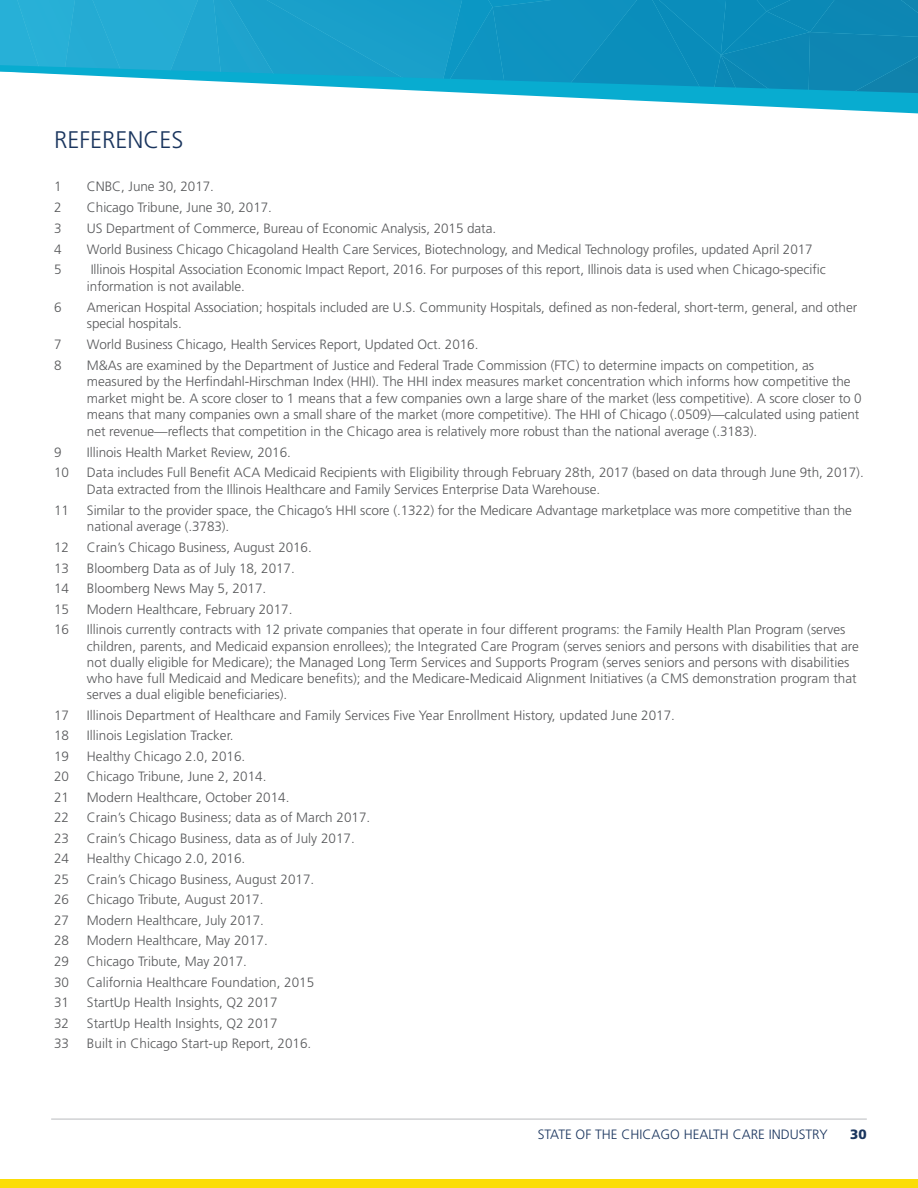
<style>
.page{position:relative;width:918px;height:1188px;background:#fff}
.page>*{position:absolute;margin:0;border:0;box-sizing:border-box;transform-origin:0 0}
.t1{font:300 24px "Frutiger LT Std";color:#1a355e}
.t2{font:300 13.5px/16.5px "Frutiger LT Std";letter-spacing:-.005em;color:#57585a}
.t3{font:300 13.5px "Frutiger LT Std";color:#1a355e}
.t4{font:900 13.5px "Frutiger LT Std";color:#1a355e}
</style>
<div class="page">
<svg style="left:0;top:0;width:918px;height:64px;background:#1599c4"></svg>
<svg style="left:0;top:64px;width:918px;height:50px"></svg>
<div style="left:0;top:1180px;width:918px;height:8px;background:#fbdd07"></div>
<hr style="left:51px;top:1118px;width:816px;height:2px;background:#d1d2d4">
<h1 class="t1" style="left:54px;top:126px;width:131px">REFERENCES</h1>
<p class="t2" style="left:54px;top:178px;width:9px">1</p>
<p class="t2" style="left:87px;top:178px;width:129px">CNBC, June 30, 2017.</p>
<p class="t2" style="left:54px;top:199px;width:9px">2</p>
<p class="t2" style="left:87px;top:199px;width:187px">Chicago Tribune, June 30, 2017.</p>
<p class="t2" style="left:54px;top:220px;width:9px">3</p>
<p class="t2" style="left:87px;top:220px;width:411px">US Department of Commerce, Bureau of Economic Analysis, 2015 data.</p>
<p class="t2" style="left:54px;top:241px;width:9px">4</p>
<p class="t2" style="left:87px;top:241px;width:727px">World Business Chicago Chicagoland Health Care Services, Biotechnology, and Medical Technology profiles, updated April 2017</p>
<p class="t2" style="left:54px;top:262px;width:9px">5</p>
<p class="t2" style="left:87px;top:262px;width:740px">Illinois Hospital Association Economic Impact Report, 2016. For purposes of this report, Illinois data is used when Chicago-specific information is not available.</p>
<p class="t2" style="left:54px;top:299px;width:9px">6</p>
<p class="t2" style="left:87px;top:299px;width:772px">American Hospital Association; hospitals included are U.S. Community Hospitals, defined as non-federal, short-term, general, and other special hospitals.</p>
<p class="t2" style="left:54px;top:336px;width:9px">7</p>
<p class="t2" style="left:87px;top:336px;width:393px">World Business Chicago, Health Services Report, Updated Oct. 2016.</p>
<p class="t2" style="left:54px;top:357px;width:9px">8</p>
<p class="t2" style="left:87px;top:357px;width:776px">M&amp;As are examined by the Department of Justice and Federal Trade Commission (FTC) to determine impacts on competition, as measured by the Herfindahl-Hirschman Index (HHI). The HHI index measures market concentration which informs how competitive the market might be. A score closer to 1 means that a few companies own a large share of the market (less competitive). A score closer to 0 means that many companies own a small share of the market (more competitive). The HHI of Chicago (.0509)—calculated using patient net revenue—reflects that competition in the Chicago area is relatively more robust than the national average (.3183).</p>
<p class="t2" style="left:54px;top:444px;width:9px">9</p>
<p class="t2" style="left:87px;top:444px;width:205px">Illinois Health Market Review, 2016.</p>
<p class="t2" style="left:54px;top:465px;width:16px">10</p>
<p class="t2" style="left:87px;top:465px;width:778px">Data includes Full Benefit ACA Medicaid Recipients with Eligibility through February 28th, 2017 (based on data through June 9th, 2017).<br>Data extracted from the Illinois Healthcare and Family Services Enterprise Data Warehouse.</p>
<p class="t2" style="left:54px;top:502px;width:16px">11</p>
<p class="t2" style="left:87px;top:502px;width:767px">Similar to the provider space, the Chicago’s HHI score (.1322) for the Medicare Advantage marketplace was more competitive than the national average (.3783).</p>
<p class="t2" style="left:54px;top:539px;width:16px">12</p>
<p class="t2" style="left:87px;top:539px;width:226px">Crain’s Chicago Business, August 2016.</p>
<p class="t2" style="left:54px;top:560px;width:16px">13</p>
<p class="t2" style="left:87px;top:560px;width:209px">Bloomberg Data as of July 18, 2017.</p>
<p class="t2" style="left:54px;top:581px;width:17px">14</p>
<p class="t2" style="left:87px;top:581px;width:181px">Bloomberg News May 5, 2017.</p>
<p class="t2" style="left:54px;top:601px;width:17px">15</p>
<p class="t2" style="left:87px;top:601px;width:207px">Modern Healthcare, February 2017.</p>
<p class="t2" style="left:54px;top:622px;width:17px">16</p>
<p class="t2" style="left:87px;top:622px;width:773px">Illinois currently contracts with 12 private companies that operate in four different programs: the Family Health Plan Program (serves children, parents, and Medicaid expansion enrollees); the Integrated Care Program (serves seniors and persons with disabilities that are not dually eligible for Medicare); the Managed Long Term Services and Supports Program (serves seniors and persons with disabilities who have full Medicaid and Medicare benefits); and the Medicare-Medicaid Alignment Initiatives (a CMS demonstration program that serves a dual eligible beneficiaries).</p>
<p class="t2" style="left:54px;top:707px;width:17px">17</p>
<p class="t2" style="left:87px;top:707px;width:590px">Illinois Department of Healthcare and Family Services Five Year Enrollment History, updated June 2017.</p>
<p class="t2" style="left:54px;top:728px;width:17px">18</p>
<p class="t2" style="left:87px;top:728px;width:148px">Illinois Legislation Tracker.</p>
<p class="t2" style="left:54px;top:748px;width:17px">19</p>
<p class="t2" style="left:87px;top:748px;width:160px">Healthy Chicago 2.0, 2016.</p>
<p class="t2" style="left:54px;top:769px;width:17px">20</p>
<p class="t2" style="left:87px;top:769px;width:181px">Chicago Tribune, June 2, 2014.</p>
<p class="t2" style="left:54px;top:789px;width:17px">21</p>
<p class="t2" style="left:87px;top:789px;width:204px">Modern Healthcare, October 2014.</p>
<p class="t2" style="left:54px;top:810px;width:17px">22</p>
<p class="t2" style="left:87px;top:810px;width:285px">Crain’s Chicago Business; data as of March 2017.</p>
<p class="t2" style="left:54px;top:830px;width:17px">23</p>
<p class="t2" style="left:87px;top:830px;width:269px">Crain’s Chicago Business, data as of July 2017.</p>
<p class="t2" style="left:54px;top:851px;width:17px">24</p>
<p class="t2" style="left:87px;top:851px;width:160px">Healthy Chicago 2.0, 2016.</p>
<p class="t2" style="left:54px;top:871px;width:17px">25</p>
<p class="t2" style="left:87px;top:871px;width:229px">Crain’s Chicago Business, August 2017.</p>
<p class="t2" style="left:54px;top:892px;width:17px">26</p>
<p class="t2" style="left:87px;top:892px;width:178px">Chicago Tribute, August 2017.</p>
<p class="t2" style="left:54px;top:912px;width:17px">27</p>
<p class="t2" style="left:87px;top:912px;width:179px">Modern Healthcare, July 2017.</p>
<p class="t2" style="left:54px;top:933px;width:17px">28</p>
<p class="t2" style="left:87px;top:933px;width:182px">Modern Healthcare, May 2017.</p>
<p class="t2" style="left:54px;top:953px;width:17px">29</p>
<p class="t2" style="left:87px;top:953px;width:162px">Chicago Tribute, May 2017.</p>
<p class="t2" style="left:54px;top:974px;width:17px">30</p>
<p class="t2" style="left:87px;top:974px;width:229px">California Healthcare Foundation, 2015</p>
<p class="t2" style="left:54px;top:994px;width:17px">31</p>
<p class="t2" style="left:87px;top:994px;width:192px">StartUp Health Insights, Q2 2017</p>
<p class="t2" style="left:54px;top:1015px;width:17px">32</p>
<p class="t2" style="left:87px;top:1015px;width:192px">StartUp Health Insights, Q2 2017</p>
<p class="t2" style="left:54px;top:1035px;width:17px">33</p>
<p class="t2" style="left:87px;top:1035px;width:226px">Built in Chicago Start-up Report, 2016.</p>
<p class="t3" style="left:538px;top:1127px;width:292px">STATE OF THE CHICAGO HEALTH CARE INDUSTRY</p>
<p class="t4" style="left:850px;top:1126px;width:18px">30</p>
</div>
